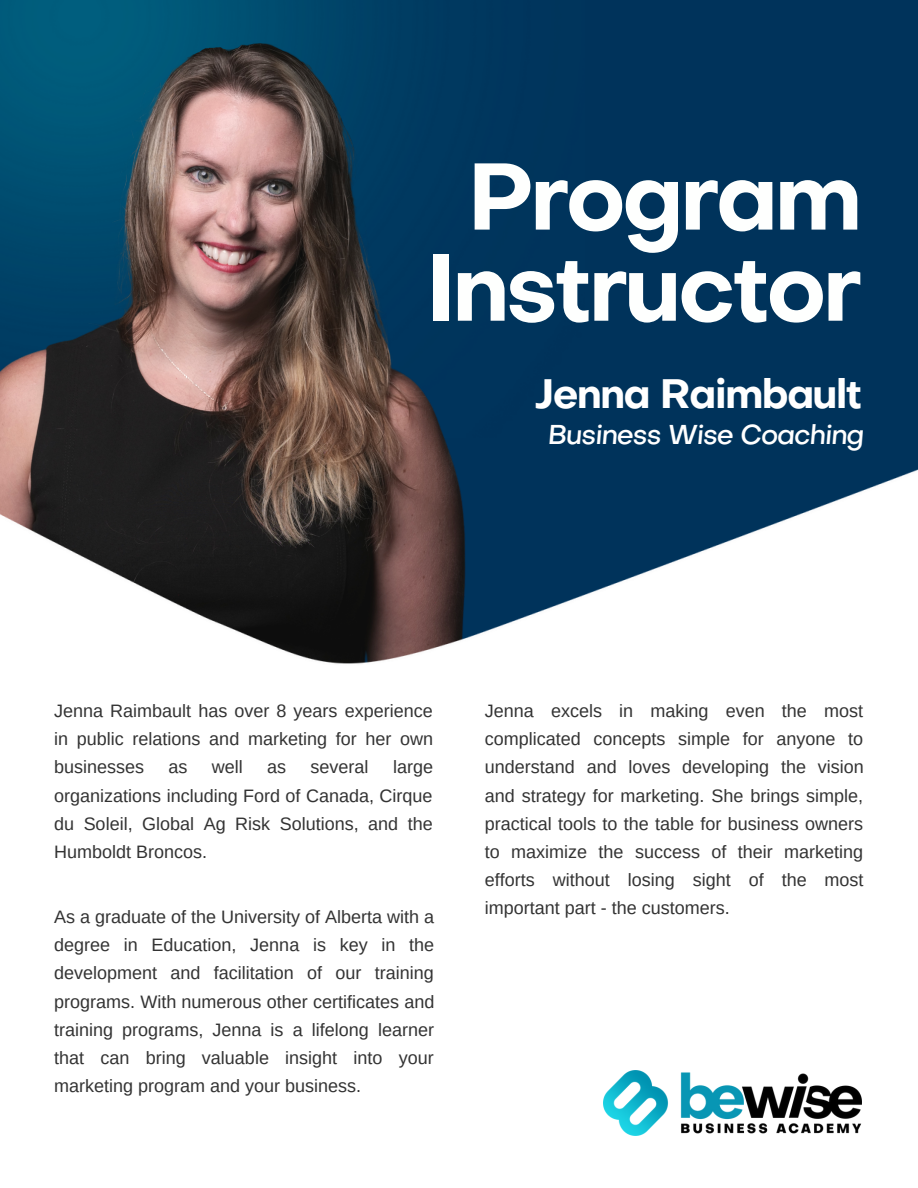
<style>
.page{position:relative;width:918px;height:1188px;background:#00335b}
.page>*{position:absolute;margin:0;border:0;box-sizing:border-box;transform-origin:0 0}
.t1{font:700 93px/91.2px "Objective";letter-spacing:-.045em;color:#fefffe;text-align:center}
.t2{font:700 40.5px "Objective";letter-spacing:-.045em;color:#fff}
.t3{font:italic 500 27px "Objective";letter-spacing:-.045em;color:#fff}
.t4{font:18px/28.2px "Arimo";color:#333;text-align:justify}
</style>
<div class="page">
<img style="left:0;top:0;width:427px;height:398px">
<img style="left:0;top:398px;width:918px;height:790px">
<img style="left:603px;top:1070px;width:259px;height:66px">
<h1 class="t1" style="left:425px;top:160px;width:438px">Program<br>Instructor</h1>
<h2 class="t2" style="left:534px;top:378px;width:329px">Jenna Raimbault</h2>
<h3 class="t3" style="left:547px;top:424px;width:318px">Business Wise Coaching</h3>
<p class="t4" style="left:54px;top:697px;width:381px">Jenna Raimbault has over 8 years experience in public relations and marketing for her own businesses</p>
<p class="t4" style="left:54px;top:753px;width:380px;text-indent:339px">large organizations including Ford of Canada, Cirque du Soleil, Global Ag Risk Solutions, and the Humboldt Broncos.</p>
<p class="t4" style="left:169px;top:753px;width:21px">as</p>
<p class="t4" style="left:212px;top:753px;width:32px">well</p>
<p class="t4" style="left:267px;top:753px;width:21px">as</p>
<p class="t4" style="left:311px;top:753px;width:60px">several</p>
<p class="t4" style="left:54px;top:903px;width:382px">As a graduate of the University of Alberta with a degree in Education, Jenna is key in the development and facilitation of our training programs. With numerous other certificates and training programs, Jenna is a lifelong learner that can bring valuable insight into your marketing program and your business.</p>
<p class="t4" style="left:485px;top:697px;width:380px">Jenna excels in making even the most complicated concepts simple for anyone to understand and loves developing the vision and strategy for marketing. She brings simple, practical tools to the table for business owners to maximize the success of their marketing efforts without losing sight of the most important part - the customers.</p>
</div>
